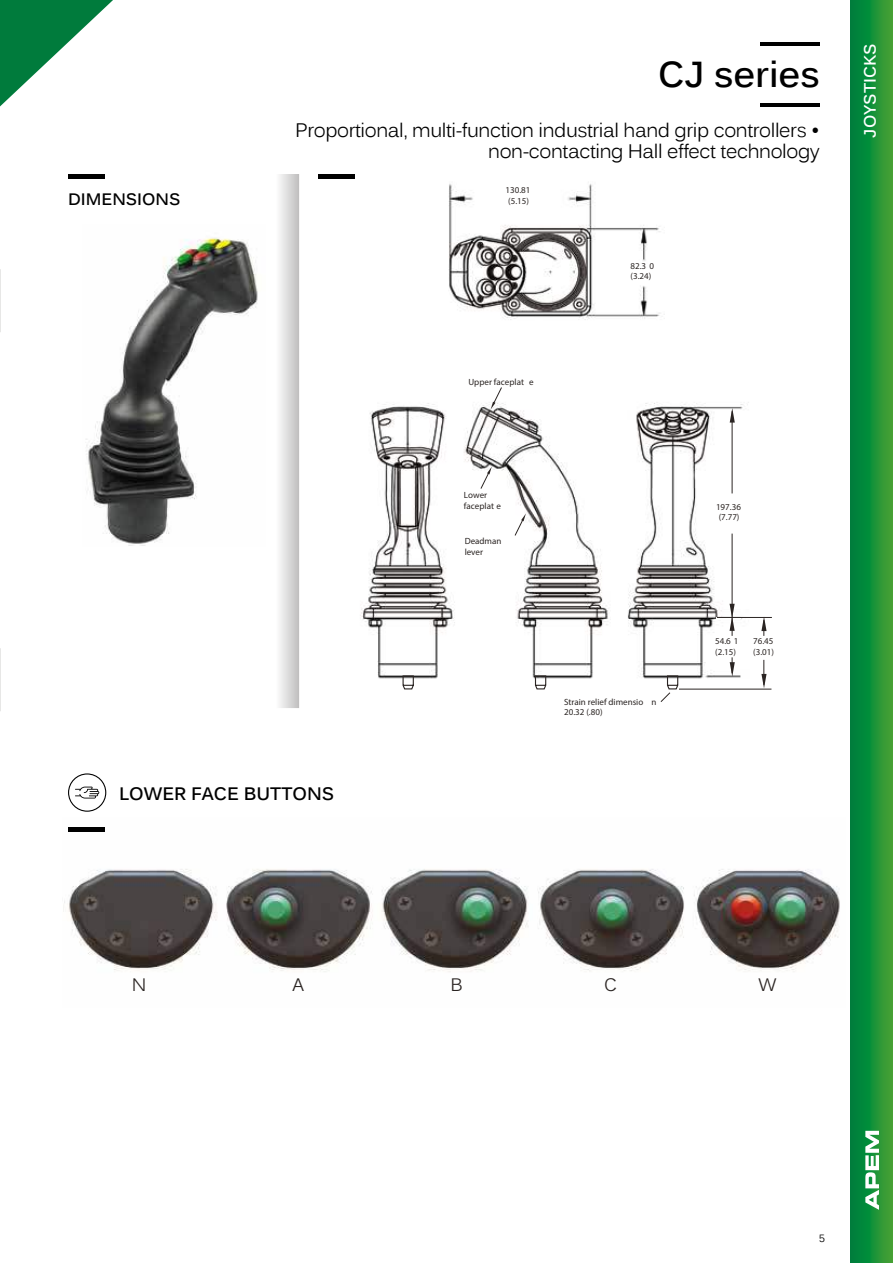
<style>
.page{position:relative;width:893px;height:1263px;background:#fff}
.page>*{position:absolute;margin:0;border:0;box-sizing:border-box;transform-origin:0 0}
.t1{font:700 36px "Kalinga";color:#000}
.t2{font:19.5px/21px "Kalinga";letter-spacing:-.02em;color:#000;text-align:right}
.t3{font:700 18px "Kalinga";color:#000}
.t4{font:18px "Kalinga";color:#2a2422}
.t5{font:700 16.5px "Kalinga";color:#000}
.t6{font:700 16.5px "Kalinga";color:#fff}
.t7{font:10.5px "Kalinga";color:#000}
.t8{font:9px/10.5px "Myriad Pro";color:#2a2422}
</style>
<div class="page">
<img style="left:360px;top:402px;width:412px;height:288px">
<svg style="left:730px;top:408px;width:5px;height:15px"></svg>
<svg style="left:717px;top:604px;width:24px;height:27px"></svg>
<hr style="left:732px;top:534px;width:1px;height:102px;background:#2b2523">
<svg style="left:730px;top:657px;width:5px;height:20px"></svg>
<svg style="left:761px;top:660px;width:5px;height:28px"></svg>
<svg style="left:761px;top:618px;width:5px;height:18px"></svg>
<hr style="left:732px;top:411px;width:1px;height:82px;background:#2b2523">
<hr style="left:679px;top:689px;width:92px;height:1px;background:#2b2523">
<hr style="left:717px;top:617px;width:55px;height:1px;background:#2b2523">
<svg style="left:491px;top:387px;width:11px;height:22px"></svg>
<svg style="left:514px;top:513px;width:12px;height:23px"></svg>
<svg style="left:480px;top:467px;width:12px;height:23px"></svg>
<svg style="left:402px;top:675px;width:277px;height:27px"></svg>
<img style="left:448px;top:184px;width:217px;height:136px">
<hr style="left:69px;top:174px;width:36px;height:4px;background:#000">
<hr style="left:318px;top:174px;width:36px;height:4px;background:#000">
<img style="left:0;top:269px;width:1px;height:63px">
<img style="left:0;top:648px;width:1px;height:63px">
<hr style="left:761px;top:103px;width:59px;height:3px;background:#000">
<hr style="left:761px;top:43px;width:59px;height:3px;background:#000">
<img style="left:63px;top:827px;width:777px;height:145px">
<img style="left:86px;top:238px;width:172px;height:308px">
<hr style="left:69px;top:828px;width:36px;height:4px;background:#000">
<svg style="left:68px;top:773px;width:38px;height:39px"></svg>
<img style="left:850px;top:0;width:43px;height:1263px">
<svg style="left:0;top:0;width:113px;height:106px"></svg>
<svg style="left:865px;top:1131px;width:14px;height:79px"></svg>
<h1 class="t1" style="left:658px;top:61px;width:163px">CJ series</h1>
<h3 class="t5" style="left:68px;top:193px;width:114px">DIMENSIONS</h3>
<h2 class="t2" style="left:295px;top:122px;width:526px">Proportional, multi-function industrial hand grip controllers • non-contacting Hall effect technology</h2>
<p class="t8" style="left:505px;top:185px;width:26px;text-align:center">130.81 (5.15)</p>
<p class="t8" style="left:468px;top:377px;width:67px">Upper faceplat e</p>
<p class="t8" style="left:464px;top:491px;width:39px">Lower faceplat e</p>
<p class="t8" style="left:465px;top:536px;width:38px">Deadman lever</p>
<p class="t8" style="left:630px;top:261px;width:25px">82.3 0 (3.24)</p>
<p class="t8" style="left:564px;top:697px;width:94px">Strain relief dimensio n<br>20.32 (.80)</p>
<p class="t8" style="left:716px;top:502px;width:26px;text-align:center">197.36 (7.77)</p>
<p class="t8" style="left:715px;top:637px;width:25px">54.6 1 (2.15)</p>
<p class="t8" style="left:753px;top:637px;width:22px">76.45 (3.01)</p>
<h3 class="t3" style="left:119px;top:787px;width:217px">LOWER FACE BUTTONS</h3>
<h3 class="t6" style="left:860px;top:138px;width:96px;rotate:-90deg">JOYSTICKS</h3>
<h3 class="t4" style="left:132px;top:978px;width:16px">N</h3>
<h3 class="t4" style="left:293px;top:978px;width:13px">A</h3>
<h3 class="t4" style="left:450px;top:978px;width:14px">B</h3>
<h3 class="t4" style="left:604px;top:978px;width:15px">C</h3>
<h3 class="t4" style="left:758px;top:978px;width:19px">W</h3>
<p class="t7" style="left:819px;top:1234px;width:7px">5</p>
</div>
